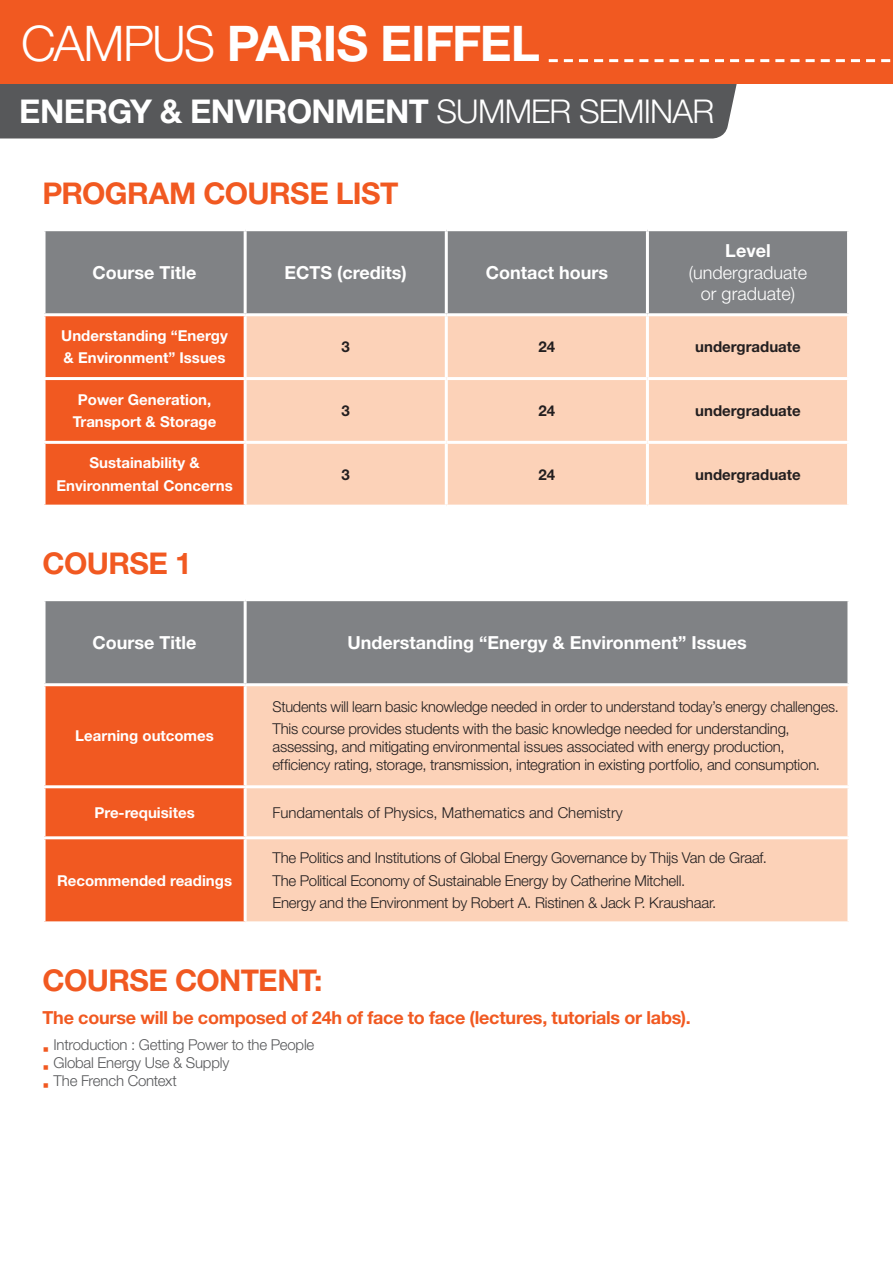
<style>
.page{position:relative;width:893px;height:1263px;background:#fff}
.page>*{position:absolute;margin:0;border:0;box-sizing:border-box;transform-origin:0 0}
.t1{font:700 49.2px "Helvetica Neue LT Std";letter-spacing:-.025em;color:#fff}
.t2{font:700 32.85px "Helvetica Neue LT Std";letter-spacing:-.02em;color:#fff}
.t3{font:700 30px "Helvetica Neue LT Std";letter-spacing:-.02em;color:#f15921}
.t4{font:700 18px "Helvetica Neue LT Std";color:#fff}
.t5{font:700 18px "Helvetica Neue LT Std";letter-spacing:-.015em;color:#f15921}
.t6{font:300 18px "Helvetica Neue LT Std";color:#fff}
.t7{font:300 15px/18px "Helvetica Neue LT Std";letter-spacing:-.015em;color:#231f20}
.t8{font:700 15px/22.5px "Helvetica Neue LT Std";color:#fff;text-align:center}
.t9{font:300 15px "Helvetica Neue LT Std";letter-spacing:-.015em;color:#57585a}
.t10{font:700 15px "Helvetica Neue LT Std";color:#231f20}
.s1{font-weight:300}
.s2{color:#f15921}
</style>
<div class="page">
<div style="left:0;top:84px;width:737px;height:54px;background:#57585a"></div>
<div style="left:0;top:0;width:893px;height:84px;background:#f15921"></div>
<svg style="left:549px;top:59px;width:342px;height:3px"></svg>
<div style="left:46px;top:231px;width:801px;height:82px;background:#808285"></div>
<div style="left:46px;top:316px;width:198px;height:189px;background:#f15921"></div>
<div style="left:247px;top:316px;width:600px;height:189px;background:#fcd2b8"></div>
<hr style="left:445px;top:231px;width:3px;height:82px;background:#fff">
<hr style="left:646px;top:231px;width:3px;height:82px;background:#fff">
<hr style="left:43px;top:377px;width:202px;height:3px;background:#fff">
<hr style="left:43px;top:441px;width:202px;height:3px;background:#fff">
<hr style="left:445px;top:316px;width:3px;height:61px;background:#fff">
<hr style="left:646px;top:316px;width:3px;height:61px;background:#fff">
<hr style="left:245px;top:377px;width:201px;height:3px;background:#fff">
<hr style="left:446px;top:377px;width:201px;height:3px;background:#fff">
<hr style="left:445px;top:380px;width:3px;height:61px;background:#fff">
<hr style="left:647px;top:377px;width:203px;height:3px;background:#fff">
<hr style="left:646px;top:380px;width:3px;height:61px;background:#fff">
<hr style="left:245px;top:441px;width:201px;height:3px;background:#fff">
<hr style="left:446px;top:441px;width:201px;height:3px;background:#fff">
<hr style="left:445px;top:444px;width:3px;height:61px;background:#fff">
<hr style="left:647px;top:441px;width:203px;height:3px;background:#fff">
<hr style="left:646px;top:444px;width:3px;height:61px;background:#fff">
<hr style="left:244px;top:231px;width:3px;height:82px;background:#fff">
<div style="left:46px;top:601px;width:801px;height:82px;background:#808285"></div>
<div style="left:46px;top:686px;width:198px;height:235px;background:#f15921"></div>
<div style="left:247px;top:686px;width:600px;height:235px;background:#fcd2b8"></div>
<hr style="left:43px;top:785px;width:202px;height:3px;background:#fff">
<hr style="left:43px;top:836px;width:202px;height:3px;background:#fff">
<hr style="left:245px;top:785px;width:605px;height:3px;background:#fff">
<hr style="left:245px;top:836px;width:605px;height:3px;background:#fff">
<hr style="left:244px;top:601px;width:3px;height:82px;background:#fff">
<p class="t1" style="left:21px;top:13px;width:520px"><span class="s1">CAMPUS</span> PARIS EIFFEL</p>
<p class="t2" style="left:19px;top:91px;width:697px">ENERGY &amp; ENVIRONMENT <span class="s1">SUMMER SEMINAR</span></p>
<p class="t3" style="left:43px;top:175px;width:357px">PROGRAM COURSE LIST</p>
<p class="t4" style="left:93px;top:261px;width:105px">Course Title</p>
<p class="t4" style="left:285px;top:261px;width:124px">ECTS (credits)</p>
<p class="t4" style="left:486px;top:261px;width:124px">Contact hours</p>
<p class="t4" style="left:725px;top:239px;width:47px">Level</p>
<p class="t6" style="left:689px;top:261px;width:120px">(undergraduate</p>
<p class="t6" style="left:701px;top:283px;width:96px">or graduate)</p>
<p class="t8" style="left:61px;top:324px;width:168px;text-align:left">Understanding “Energy &amp; Environment” Issues</p>
<p class="t10" style="left:342px;top:337px;width:10px">3</p>
<p class="t10" style="left:538px;top:337px;width:18px">24</p>
<p class="t10" style="left:695px;top:337px;width:107px">undergraduate</p>
<p class="t8" style="left:73px;top:388px;width:145px">Power Generation,<br>Transport &amp; Storage</p>
<p class="t10" style="left:342px;top:401px;width:10px">3</p>
<p class="t10" style="left:538px;top:401px;width:18px">24</p>
<p class="t10" style="left:695px;top:401px;width:107px">undergraduate</p>
<p class="t8" style="left:56px;top:451px;width:178px">Sustainability &amp;<br>Environmental Concerns</p>
<p class="t10" style="left:342px;top:465px;width:10px">3</p>
<p class="t10" style="left:538px;top:465px;width:18px">24</p>
<p class="t10" style="left:695px;top:465px;width:107px">undergraduate</p>
<p class="t3" style="left:43px;top:545px;width:151px">COURSE 1</p>
<p class="t4" style="left:93px;top:631px;width:105px">Course Title</p>
<p class="t4" style="left:347px;top:631px;width:401px">Understanding “Energy &amp; Environment” Issues</p>
<p class="t8" style="left:75px;top:724px;width:140px">Learning outcomes</p>
<p class="t7" style="left:272px;top:697px;width:568px">Students will learn basic knowledge needed in order to understand today’s energy challenges.</p>
<p class="t7" style="left:272px;top:720px;width:549px">This course provides students with the basic knowledge needed for understanding, assessing, and mitigating environmental issues associated with energy production, efficiency rating, storage, transmission, integration in existing portfolio, and consumption.</p>
<p class="t8" style="left:94px;top:801px;width:102px">Pre-requisites</p>
<p class="t7" style="left:272px;top:803px;width:352px">Fundamentals of Physics, Mathematics and Chemistry</p>
<p class="t8" style="left:57px;top:869px;width:176px">Recommended readings</p>
<p class="t7" style="left:272px;top:849px;width:496px">The Politics and Institutions of Global Energy Governance by Thijs Van de Graaf.</p>
<p class="t7" style="left:272px;top:871px;width:414px">The Political Economy of Sustainable Energy by Catherine Mitchell.</p>
<p class="t7" style="left:272px;top:893px;width:445px">Energy and the Environment by Robert A. Ristinen &amp; Jack P. Kraushaar.</p>
<p class="t3" style="left:43px;top:962px;width:281px">COURSE CONTENT:</p>
<p class="t5" style="left:43px;top:1006px;width:650px">The course will be composed of 24h of face to face (lectures, tutorials or labs).</p>
<p class="t9" style="left:43px;top:1035px;width:273px"><span class="s2">▪</span> Introduction : Getting Power to the People</p>
<p class="t9" style="left:43px;top:1053px;width:188px"><span class="s2">▪</span> Global Energy Use &amp; Supply</p>
<p class="t9" style="left:43px;top:1071px;width:136px"><span class="s2">▪</span> The French Context</p>
</div>
